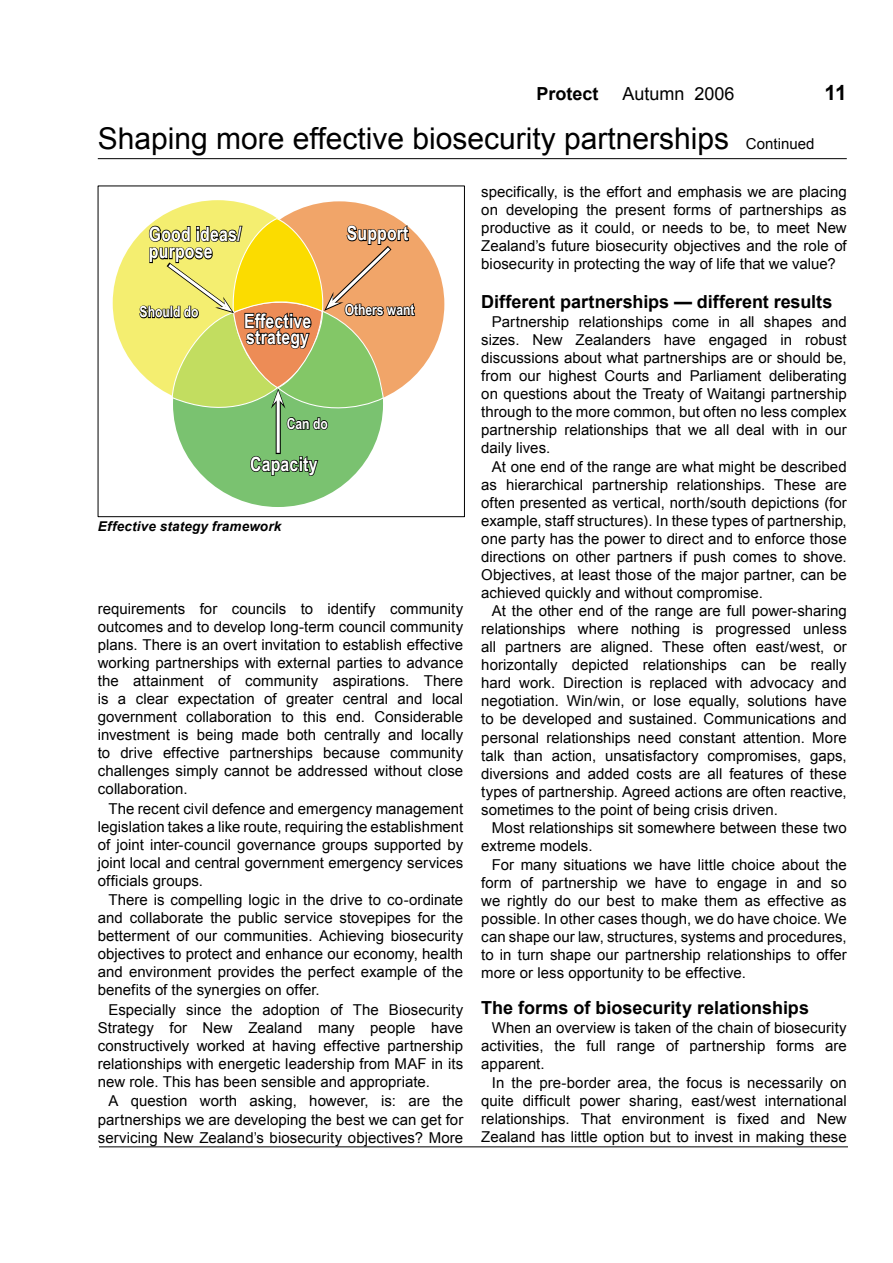
<style>
.page{position:relative;width:893px;height:1263px;background:#fff}
.page>*{position:absolute;margin:0;border:0;box-sizing:border-box;transform-origin:0 0}
.t1{font:30px "Arial";color:#000}
.t2{font:700 21px "Arial";color:#000}
.t3{font:700 19.65px/16px "Arial Narrow";letter-spacing:.01em;color:#fff}
.t4{font:700 18px "Arial";color:#000}
.t5{font:18px "Arial";color:#000}
.t6{font:700 15.15px "Arial Narrow";letter-spacing:-.005em;color:#fff}
.t7{font:15px/18px "Arial";color:#000;text-align:justify}
.t8{font:italic 700 13.5px "Arial";letter-spacing:.015em;color:#000}
.s1{font-size:15px}
</style>
<div class="page">
<hr style="left:98px;top:158px;width:749px;height:1px;background:#000">
<div style="left:98px;top:186px;width:367px;height:331px;border:1px solid #000"></div>
<div style="left:234px;top:201px;width:210px;height:206px;background:#f1a569;border-radius:50%"></div>
<div style="left:173px;top:301px;width:210px;height:206px;background:#7ac270;border-radius:50%"></div>
<div style="left:113px;top:200px;width:210px;height:206px;background:#f4ee70;border-radius:50%"></div>
<svg style="left:250px;top:454px;width:69px;height:22px"></svg>
<svg style="left:276px;top:431px;width:5px;height:23px"></svg>
<hr style="left:277px;top:399px;width:3px;height:54px;background:#fff">
<svg style="left:138px;top:217px;width:278px;height:214px"></svg>
<hr style="left:99px;top:1146px;width:749px;height:1px;background:#000">
<p class="t4" style="left:536px;top:84px;width:64px">Protect</p>
<p class="t5" style="left:622px;top:84px;width:114px">Autumn 2006</p>
<h2 class="t2" style="left:825px;top:81px;width:24px">11</h2>
<h1 class="t1" style="left:98px;top:122px;width:718px">Shaping more effective biosecurity partnerships <span class="s1">Continued</span></h1>
<h3 class="t3" style="left:149px;top:225px;width:94px;line-height:17.5px">Good ideas/ purpose</h3>
<h3 class="t3" style="left:347px;top:225px;width:63px">Support</h3>
<p class="t6" style="left:140px;top:303px;width:61px">Should do</p>
<h3 class="t3" style="left:244px;top:313px;width:69px">Effective strategy</h3>
<p class="t6" style="left:345px;top:301px;width:71px">Others want</p>
<p class="t6" style="left:287px;top:415px;width:42px">Can do</p>
<h3 class="t3" style="left:250px;top:456px;width:69px">Capacity</h3>
<p class="t8" style="left:98px;top:519px;width:185px">Effective stategy framework</p>
<p class="t7" style="left:98px;top:600px;width:367px">requirements for councils to identify community outcomes and to develop long-term council community plans. There is an overt invitation to establish effective working partnerships with external parties to advance the attainment of community aspirations. There is a clear expectation of greater central and local government collaboration to this end. Considerable investment is being made both centrally and locally to drive effective partnerships because community challenges simply cannot be addressed without close collaboration.</p>
<p class="t7" style="left:98px;top:800px;width:367px;text-indent:11px">The recent civil defence and emergency management legislation takes a like route, requiring the establishment of joint inter-council governance groups supported by joint local and central government emergency services officials groups.</p>
<p class="t7" style="left:98px;top:891px;width:367px;text-indent:11px">There is compelling logic in the drive to co-ordinate and collaborate the public service stovepipes for the betterment of our communities. Achieving biosecurity objectives to protect and enhance our economy, health and environment provides the perfect example of the benefits of the synergies on offer.</p>
<p class="t7" style="left:98px;top:1001px;width:367px;text-indent:11px">Especially since the adoption of The Biosecurity Strategy for New Zealand many people have constructively worked at having effective partnership relationships with energetic leadership from MAF in its new role. This has been sensible and appropriate.</p>
<p class="t7" style="left:98px;top:1092px;width:367px;text-indent:11px">A question worth asking, however, is: are the partnerships we are developing the best we can get for servicing New Zealand’s biosecurity objectives? More</p>
<p class="t7" style="left:481px;top:182px;width:367px">specifically, is the effort and emphasis we are placing on developing the present forms of partnerships as productive as it could, or needs to be, to meet New Zealand’s future biosecurity objectives and the role of biosecurity in protecting the way of life that we value?</p>
<p class="t4" style="left:481px;top:292px;width:353px">Different partnerships — different results</p>
<p class="t7" style="left:481px;top:312px;width:367px;text-indent:11px">Partnership relationships come in all shapes and sizes. New Zealanders have engaged in robust discussions about what partnerships are or should be, from our highest Courts and Parliament deliberating on questions about the Treaty of Waitangi partnership through to the more common, but often no less complex partnership relationships that we all deal with in our daily lives.</p>
<p class="t7" style="left:481px;top:457px;width:367px;text-indent:11px">At one end of the range are what might be described as hierarchical partnership relationships. These are often presented as vertical, north/south depictions (for example, staff structures). In these types of partnership, one party has the power to direct and to enforce those directions on other partners if push comes to shove.<br>Objectives, at least those of the major partner, can be achieved quickly and without compromise.</p>
<p class="t7" style="left:481px;top:602px;width:367px;text-indent:11px">At the other end of the range are full power-sharing relationships where nothing is progressed unless all partners are aligned. These often east/west, or horizontally depicted relationships can be really hard work. Direction is replaced with advocacy and negotiation. Win/win, or lose equally, solutions have to be developed and sustained. Communications and personal relationships need constant attention. More talk than action, unsatisfactory compromises, gaps, diversions and added costs are all features of these types of partnership. Agreed actions are often reactive, sometimes to the point of being crisis driven.</p>
<p class="t7" style="left:481px;top:819px;width:367px;text-indent:11px">Most relationships sit somewhere between these two extreme models.</p>
<p class="t7" style="left:481px;top:856px;width:367px;text-indent:11px">For many situations we have little choice about the form of partnership we have to engage in and so we rightly do our best to make them as effective as possible. In other cases though, we do have choice. We can shape our law, structures, systems and procedures, to in turn shape our partnership relationships to offer more or less opportunity to be effective.</p>
<p class="t4" style="left:481px;top:998px;width:329px">The forms of biosecurity relationships</p>
<p class="t7" style="left:481px;top:1019px;width:367px;text-indent:11px">When an overview is taken of the chain of biosecurity activities, the full range of partnership forms are apparent.</p>
<p class="t7" style="left:481px;top:1074px;width:367px;text-indent:11px">In the pre-border area, the focus is necessarily on quite difficult power sharing, east/west international relationships. That environment is fixed and New Zealand has little option but to invest in making these</p>
</div>
